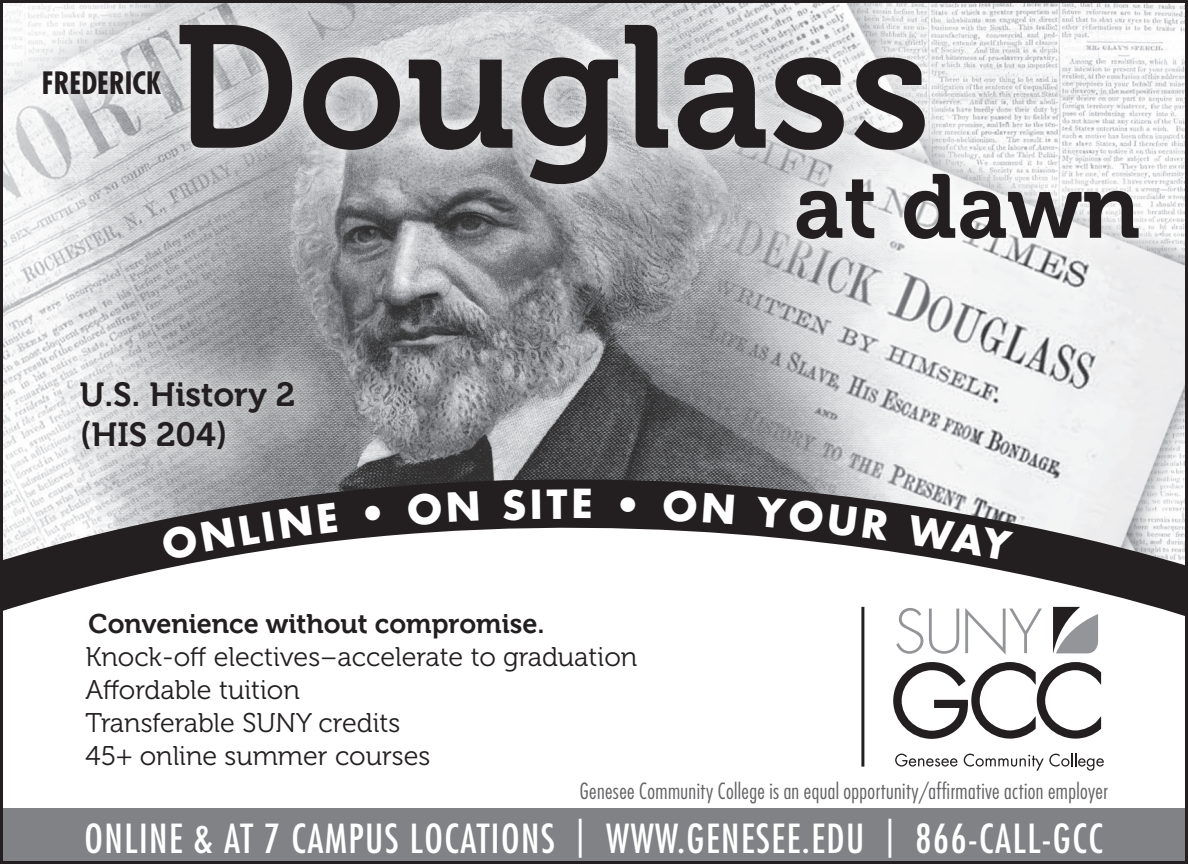
<style>
.page{position:relative;width:1188px;height:864px;background:#fff}
.page>*{position:absolute;margin:0;border:0;box-sizing:border-box;transform-origin:0 0}
.t1{font:173.1px "Museo 700";color:#231f20}
.t2{font:90px "Museo 700";color:#231f20}
.t3{font:condensed 39px "Futura";letter-spacing:.04em;color:#fff}
.t4{font:700 39px "Futura";color:#fff}
.t5{font:33.6px "Museo 700";color:#231f20}
.t6{font:700 condensed 30px "Futura";color:#231f20}
.t7{font:27px/33px "Museo 300";color:#231f20}
.t8{font:27px "Museo 700";color:#231f20}
.t9{font:300 condensed 21.6px "Futura";letter-spacing:.02em;color:#636366}
</style>
<div class="page">
<img style="left:4px;top:4px;width:1180px;height:380px">
<div style="left:40px;top:342px;width:295px;height:147px;background:#fff;opacity:.75"></div>
<div style="left:155px;top:0;width:795px;height:209px;background:#fff;opacity:.95"></div>
<div style="left:768px;top:147px;width:398px;height:119px;background:#fff;opacity:.95"></div>
<div style="left:22px;top:50px;width:160px;height:66px;background:#fff;opacity:.85"></div>
<svg style="left:4px;top:384px;width:1180px;height:425px"></svg>
<svg style="left:1053px;top:607px;width:46px;height:47px"></svg>
<svg style="left:893px;top:662px;width:208px;height:77px"></svg>
<svg style="left:896px;top:608px;width:27px;height:46px"></svg>
<svg style="left:929px;top:609px;width:30px;height:45px"></svg>
<svg style="left:965px;top:608px;width:77px;height:47px"></svg>
<svg style="left:895px;top:754px;width:63px;height:13px"></svg>
<svg style="left:964px;top:753px;width:140px;height:18px"></svg>
<div style="left:0;top:809px;width:1188px;height:55px;background:#808285"></div>
<hr style="left:861px;top:607px;width:3px;height:160px;background:#231f20">
<svg style="left:161px;top:503px;width:177px;height:58px;background:#4c494a"></svg>
<svg style="left:365px;top:505px;width:16px;height:16px"></svg>
<svg style="left:407px;top:492px;width:35px;height:34px"></svg>
<svg style="left:448px;top:491px;width:31px;height:31px"></svg>
<svg style="left:503px;top:489px;width:37px;height:31px"></svg>
<svg style="left:620px;top:497px;width:15px;height:15px"></svg>
<svg style="left:663px;top:490px;width:34px;height:33px"></svg>
<svg style="left:703px;top:493px;width:31px;height:31px"></svg>
<div style="left:755px;top:497px;width:135px;height:44px;background:#231f20"></div>
<svg style="left:906px;top:514px;width:108px;height:47px;background:#302c2d"></svg>
<p class="t6" style="left:42px;top:64px;width:121px">FREDERICK</p>
<p class="t1" style="left:174px;top:-8px;width:759px">Douglass</p>
<p class="t2" style="left:794px;top:157px;width:348px">at dawn</p>
<p class="t5" style="left:80px;top:375px;width:217px">U.S. History 2</p>
<p class="t5" style="left:80px;top:416px;width:149px">(HIS 204)</p>
<p class="t4" style="left:547px;top:478px;width:48px">TE</p>
<p class="t8" style="left:89px;top:609px;width:458px">Convenience without compromise.</p>
<p class="t7" style="left:86px;top:641px;width:553px">Knock-off electives–accelerate to graduation</p>
<p class="t7" style="left:86px;top:674px;width:316px">Affordable tuition<br>Transferable SUNY credits</p>
<p class="t7" style="left:86px;top:740px;width:346px">45+ online summer courses</p>
<p class="t9" style="left:580px;top:778px;width:529px">Genesee Community College is an equal opportunity/affirmative action employer</p>
<p class="t3" style="left:84px;top:814px;width:1020px">ONLINE &amp; AT 7 CAMPUS LOCATIONS | WWW.GENESEE.EDU | 866-CALL-GCC</p>
</div>
